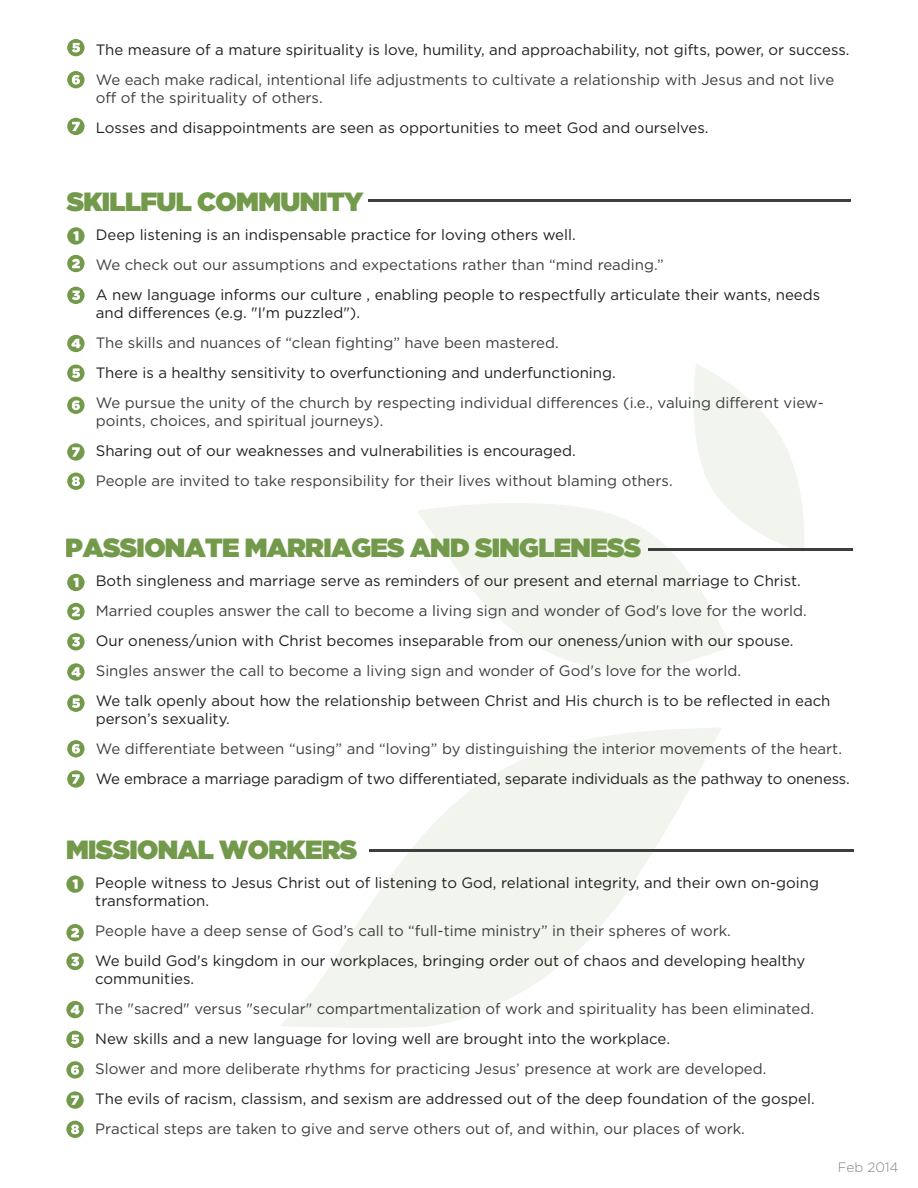
<style>
.page{position:relative;width:918px;height:1188px;background:#fff}
.page>*{position:absolute;margin:0;border:0;box-sizing:border-box;transform-origin:0 0}
.t1{font:26.25px "Gotham Ultra";letter-spacing:-.025em;color:#739a4a}
.t2{font:15px/18px "Gotham";color:#231f20}
.t3{font:15px/18px "Gotham";color:#3e3e3f}
.t4{font:300 13.5px "Gotham";color:#808285}
</style>
<div class="page">
<svg style="left:280px;top:728px;width:441px;height:300px"></svg>
<svg style="left:417px;top:503px;width:314px;height:168px;fill:#f1f5ed"></svg>
<svg style="left:694px;top:364px;width:110px;height:188px"></svg>
<div style="left:67px;top:39px;width:18px;height:17px;background:#739a4a;border-radius:50%"></div>
<svg style="left:72px;top:43px;width:8px;height:9px"></svg>
<div style="left:67px;top:71px;width:18px;height:17px;background:#739a4a;border-radius:50%"></div>
<svg style="left:72px;top:75px;width:8px;height:10px"></svg>
<svg style="left:67px;top:118px;width:18px;height:17px"></svg>
<svg style="left:72px;top:122px;width:8px;height:9px"></svg>
<hr style="left:368px;top:199px;width:483px;height:3px;background:#3e3e3f">
<svg style="left:67px;top:227px;width:18px;height:18px"></svg>
<svg style="left:73px;top:231px;width:5px;height:10px"></svg>
<svg style="left:67px;top:255px;width:18px;height:17px"></svg>
<svg style="left:72px;top:259px;width:8px;height:9px"></svg>
<div style="left:67px;top:287px;width:18px;height:17px;background:#739a4a;border-radius:50%"></div>
<svg style="left:72px;top:291px;width:8px;height:9px"></svg>
<svg style="left:67px;top:335px;width:18px;height:17px"></svg>
<svg style="left:71px;top:339px;width:9px;height:9px"></svg>
<div style="left:67px;top:473px;width:18px;height:17px;background:#739a4a;border-radius:50%"></div>
<svg style="left:72px;top:476px;width:8px;height:10px"></svg>
<div style="left:67px;top:365px;width:18px;height:17px;background:#739a4a;border-radius:50%"></div>
<svg style="left:72px;top:368px;width:8px;height:10px"></svg>
<div style="left:67px;top:397px;width:18px;height:17px;background:#739a4a;border-radius:50%"></div>
<svg style="left:72px;top:400px;width:8px;height:10px"></svg>
<svg style="left:67px;top:443px;width:18px;height:18px"></svg>
<svg style="left:72px;top:447px;width:8px;height:10px"></svg>
<div style="left:66px;top:875px;width:18px;height:18px;background:#739a4a;border-radius:50%"></div>
<svg style="left:72px;top:879px;width:6px;height:10px"></svg>
<div style="left:66px;top:924px;width:18px;height:17px;background:#739a4a;border-radius:50%"></div>
<svg style="left:71px;top:928px;width:8px;height:9px"></svg>
<svg style="left:66px;top:953px;width:18px;height:17px"></svg>
<svg style="left:71px;top:957px;width:8px;height:9px"></svg>
<div style="left:66px;top:1001px;width:18px;height:17px;background:#739a4a;border-radius:50%"></div>
<svg style="left:70px;top:1005px;width:10px;height:9px"></svg>
<svg style="left:66px;top:1031px;width:18px;height:17px"></svg>
<svg style="left:71px;top:1035px;width:8px;height:9px"></svg>
<svg style="left:66px;top:1061px;width:18px;height:18px"></svg>
<svg style="left:71px;top:1065px;width:8px;height:10px"></svg>
<svg style="left:66px;top:1091px;width:18px;height:18px"></svg>
<svg style="left:71px;top:1095px;width:8px;height:10px"></svg>
<svg style="left:67px;top:574px;width:18px;height:17px"></svg>
<svg style="left:73px;top:578px;width:5px;height:9px"></svg>
<svg style="left:67px;top:603px;width:18px;height:17px"></svg>
<svg style="left:72px;top:607px;width:8px;height:9px"></svg>
<div style="left:67px;top:633px;width:18px;height:18px;background:#739a4a;border-radius:50%"></div>
<svg style="left:72px;top:637px;width:8px;height:10px"></svg>
<svg style="left:67px;top:663px;width:18px;height:18px"></svg>
<svg style="left:71px;top:667px;width:9px;height:10px"></svg>
<div style="left:67px;top:695px;width:18px;height:17px;background:#739a4a;border-radius:50%"></div>
<svg style="left:72px;top:698px;width:8px;height:10px"></svg>
<div style="left:67px;top:740px;width:18px;height:17px;background:#739a4a;border-radius:50%"></div>
<svg style="left:72px;top:744px;width:8px;height:10px"></svg>
<svg style="left:67px;top:770px;width:18px;height:18px"></svg>
<svg style="left:72px;top:774px;width:8px;height:10px"></svg>
<hr style="left:648px;top:549px;width:204px;height:2px;background:#3e3e3f">
<hr style="left:369px;top:849px;width:485px;height:3px;background:#3e3e3f">
<div style="left:66px;top:1121px;width:18px;height:17px;background:#739a4a;border-radius:50%"></div>
<svg style="left:71px;top:1124px;width:8px;height:10px"></svg>
<p class="t2" style="left:96px;top:40px;width:755px">The measure of a mature spirituality is love, humility, and approachability, not gifts, power, or success.</p>
<p class="t3" style="left:96px;top:70px;width:740px">We each make radical, intentional life adjustments to cultivate a relationship with Jesus and not live off of the spirituality of others.</p>
<p class="t2" style="left:96px;top:118px;width:614px">Losses and disappointments are seen as opportunities to meet God and ourselves.</p>
<h1 class="t1" style="left:67px;top:192px;width:298px">SKILLFUL COMMUNITY</h1>
<p class="t2" style="left:96px;top:225px;width:481px">Deep listening is an indispensable practice for loving others well.</p>
<p class="t3" style="left:96px;top:255px;width:570px">We check out our assumptions and expectations rather than “mind reading.”</p>
<p class="t2" style="left:96px;top:285px;width:726px">A new language informs our culture , enabling people to respectfully articulate their wants, needs and differences (e.g. "I'm puzzled").</p>
<p class="t3" style="left:96px;top:333px;width:464px">The skills and nuances of “clean fighting” have been mastered.</p>
<p class="t2" style="left:96px;top:363px;width:522px">There is a healthy sensitivity to overfunctioning and underfunctioning.</p>
<p class="t3" style="left:96px;top:393px;width:730px">We pursue the unity of the church by respecting individual differences (i.e., valuing different view&shy;points, choices, and spiritual journeys).</p>
<p class="t2" style="left:96px;top:441px;width:482px">Sharing out of our weaknesses and vulnerabilities is encouraged.</p>
<p class="t3" style="left:96px;top:471px;width:579px">People are invited to take responsibility for their lives without blaming others.</p>
<h1 class="t1" style="left:66px;top:538px;width:577px">PASSIONATE MARRIAGES AND SINGLENESS</h1>
<p class="t2" style="left:96px;top:572px;width:707px">Both singleness and marriage serve as reminders of our present and eternal marriage to Christ.</p>
<p class="t3" style="left:96px;top:602px;width:712px">Married couples answer the call to become a living sign and wonder of God's love for the world.</p>
<p class="t2" style="left:96px;top:632px;width:699px">Our oneness/union with Christ becomes inseparable from our oneness/union with our spouse.</p>
<p class="t3" style="left:96px;top:662px;width:647px">Singles answer the call to become a living sign and wonder of God's love for the world.</p>
<p class="t2" style="left:96px;top:692px;width:736px">We talk openly about how the relationship between Christ and His church is to be reflected in each person’s sexuality.</p>
<p class="t3" style="left:96px;top:740px;width:748px">We differentiate between “using” and “loving” by distinguishing the interior movements of the heart.</p>
<p class="t2" style="left:96px;top:770px;width:756px">We embrace a marriage paradigm of two differentiated, separate individuals as the pathway to oneness.</p>
<h1 class="t1" style="left:66px;top:840px;width:293px">MISSIONAL WORKERS</h1>
<p class="t2" style="left:95px;top:874px;width:725px">People witness to Jesus Christ out of listening to God, relational integrity, and their own on-going transformation.</p>
<p class="t3" style="left:95px;top:922px;width:637px">People have a deep sense of God’s call to “full-time ministry” in their spheres of work.</p>
<p class="t2" style="left:95px;top:952px;width:712px">We build God's kingdom in our workplaces, bringing order out of chaos and developing healthy communities.</p>
<p class="t3" style="left:95px;top:1000px;width:720px">The "sacred" versus "secular" compartmentalization of work and spirituality has been eliminated.</p>
<p class="t2" style="left:95px;top:1030px;width:576px">New skills and a new language for loving well are brought into the workplace.</p>
<p class="t3" style="left:95px;top:1060px;width:673px">Slower and more deliberate rhythms for practicing Jesus’ presence at work are developed.</p>
<p class="t2" style="left:95px;top:1090px;width:721px">The evils of racism, classism, and sexism are addressed out of the deep foundation of the gospel.</p>
<p class="t3" style="left:95px;top:1120px;width:651px">Practical steps are taken to give and serve others out of, and within, our places of work.</p>
<p class="t4" style="left:838px;top:1162px;width:62px">Feb 2014</p>
</div>
